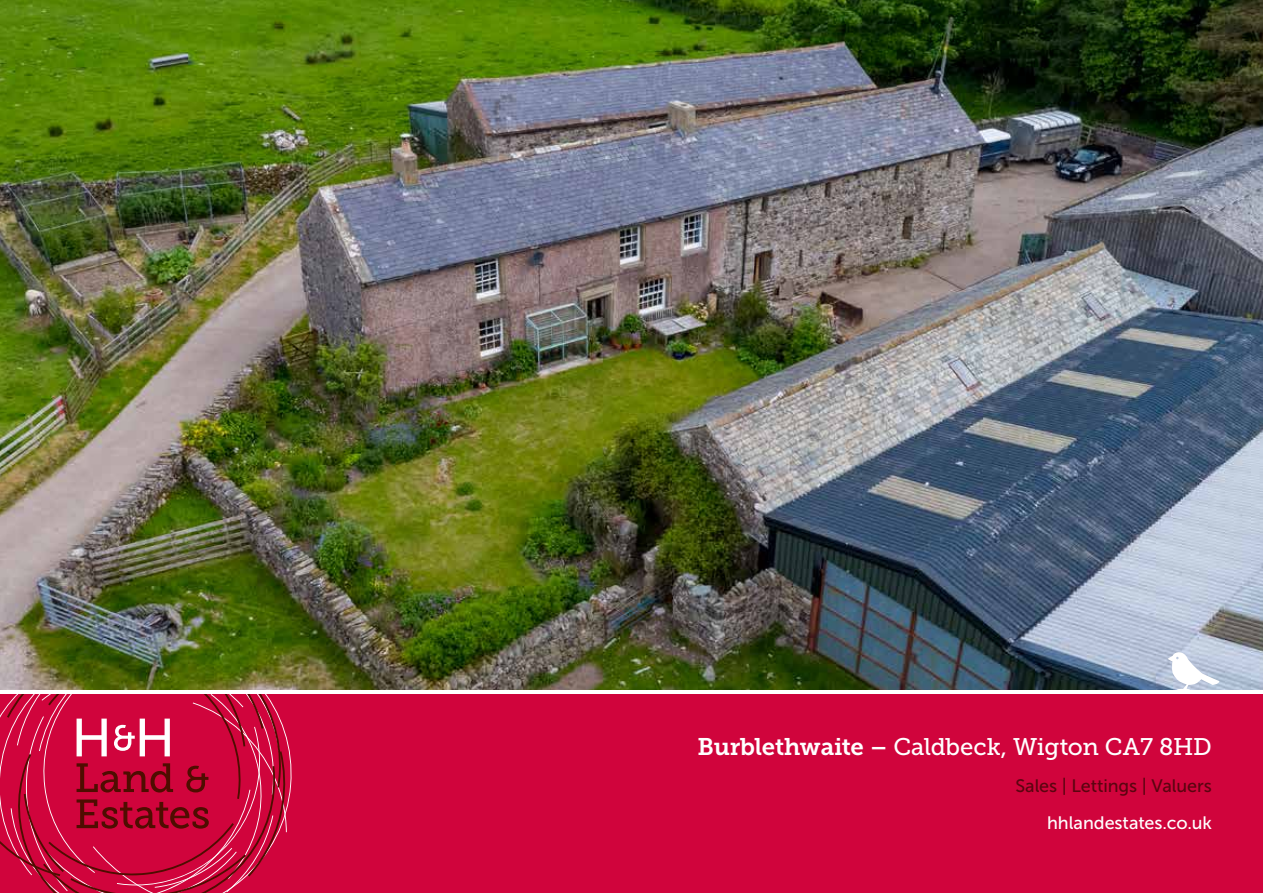
<style>
.page{position:relative;width:1263px;height:893px;background:#fff}
.page>*{position:absolute;margin:0;border:0;box-sizing:border-box;transform-origin:0 0}
.t1{font:24px "Museo Slab 500";letter-spacing:-.01em;color:#fff}
.t2{font:18px "Museo Sans 500";letter-spacing:-.005em;color:#5b0510}
.t3{font:18px "Museo Sans 500";letter-spacing:-.005em;color:#fff}
.s1{font-family:"Museo Slab 700"}
</style>
<div class="page">
<img style="left:0;top:0;width:1263px;height:690px">
<div style="left:0;top:694px;width:1263px;height:199px;background:#d0043c"></div>
<svg style="left:0;top:694px;width:292px;height:199px"></svg>
<svg style="left:1167px;top:650px;width:52px;height:40px"></svg>
<p class="t1" style="left:698px;top:733px;width:516px"><span class="s1">Burblethwaite –</span> Caldbeck, Wigton CA7 8HD</p>
<p class="t2" style="left:1015px;top:776px;width:198px">Sales | Lettings | Valuers</p>
<p class="t3" style="left:1047px;top:813px;width:166px">hhlandestates.co.uk</p>
</div>
